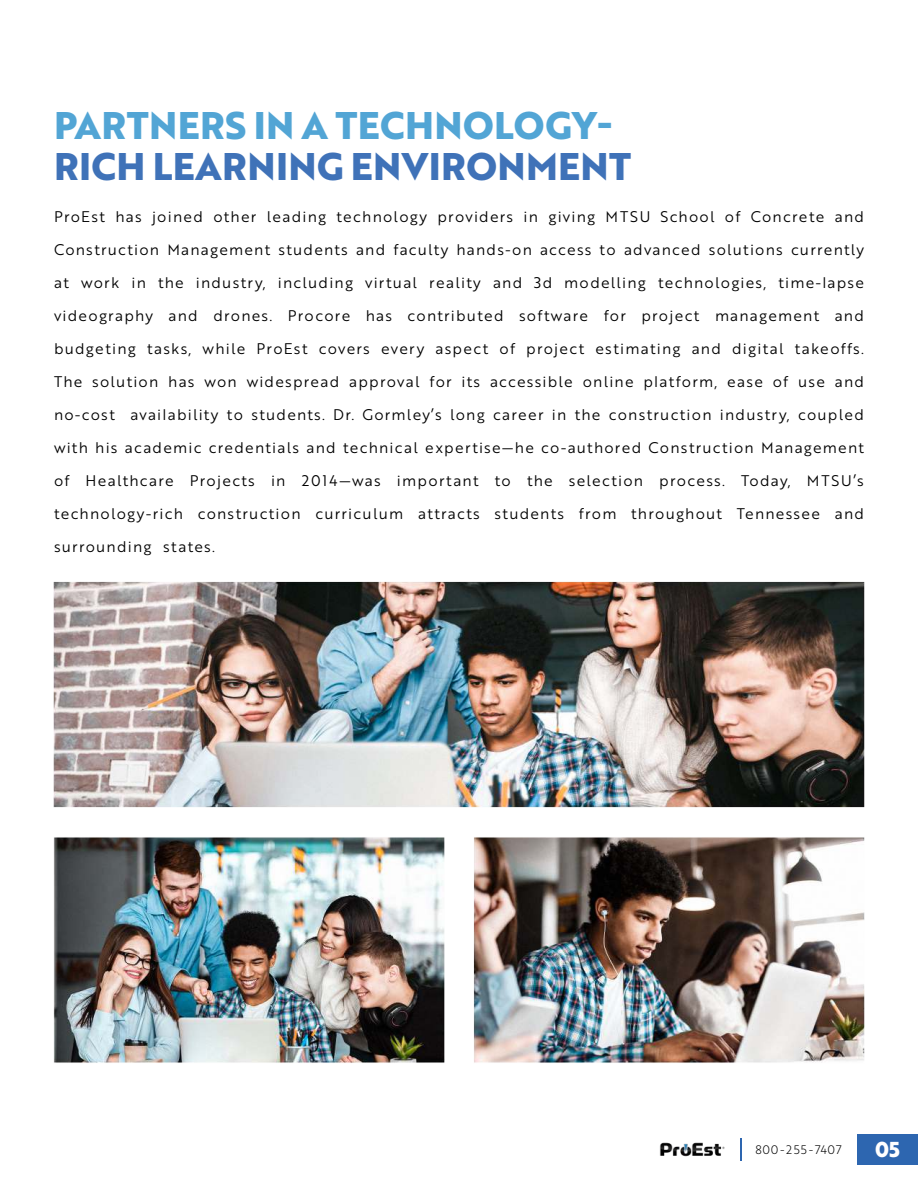
<style>
.page{position:relative;width:918px;height:1188px;background:#fff}
.page>*{position:absolute;margin:0;border:0;box-sizing:border-box;transform-origin:0 0}
.t1{font:700 37.5px "Brother 1816 Extra";letter-spacing:.01em;color:#3f72b8}
.t2{font:700 37.5px "Brother 1816 Extra";letter-spacing:.01em;color:#52a5d5}
.t3{font:700 21px "Brother 1816 Extra";color:#fff}
.t4{font:15px "Brother 1816 Book";letter-spacing:.08em;color:#000}
.t5{font:12px "Brother 1816 Light";letter-spacing:.06em;color:#000}
</style>
<div class="page">
<img style="left:53px;top:581px;width:812px;height:482px">
<div style="left:857px;top:1134px;width:61px;height:31px;background:#2d66b0"></div>
<hr style="left:740px;top:1138px;width:2px;height:23px;background:#2d66b0">
<img style="left:659px;top:1142px;width:66px;height:15px">
<h1 class="t2" style="left:54px;top:104px;width:560px">PARTNERS IN A TECHNOLOGY-</h1>
<h1 class="t1" style="left:54px;top:145px;width:579px">RICH LEARNING ENVIRONMENT</h1>
<p class="t4" style="left:54px;top:210px;width:812px">ProEst has joined other leading technology providers in giving MTSU School of Concrete and</p>
<p class="t4" style="left:54px;top:243px;width:812px">Construction Management students and faculty hands-on access to advanced solutions currently</p>
<p class="t4" style="left:54px;top:276px;width:812px">at work in the industry, including virtual reality and 3d modelling technologies, time-lapse</p>
<p class="t4" style="left:54px;top:309px;width:811px">videography and drones. Procore has contributed software for project management and</p>
<p class="t4" style="left:54px;top:342px;width:811px">budgeting tasks, while ProEst covers every aspect of project estimating and digital takeoffs.</p>
<p class="t4" style="left:54px;top:375px;width:811px">The solution has won widespread approval for its accessible online platform, ease of use and</p>
<p class="t4" style="left:54px;top:408px;width:811px">no-cost availability to students. Dr. Gormley’s long career in the construction industry, coupled</p>
<p class="t4" style="left:54px;top:441px;width:811px">with his academic credentials and technical expertise—he co-authored Construction Management</p>
<p class="t4" style="left:54px;top:474px;width:811px">of Healthcare Projects in 2014—was important to the selection process. Today, MTSU’s</p>
<p class="t4" style="left:54px;top:507px;width:812px">technology-rich construction curriculum attracts students from throughout Tennessee and</p>
<p class="t4" style="left:54px;top:540px;width:163px">surrounding states.</p>
<p class="t5" style="left:755px;top:1142px;width:88px">800-255-7407</p>
<h2 class="t3" style="left:875px;top:1137px;width:26px">05</h2>
</div>
